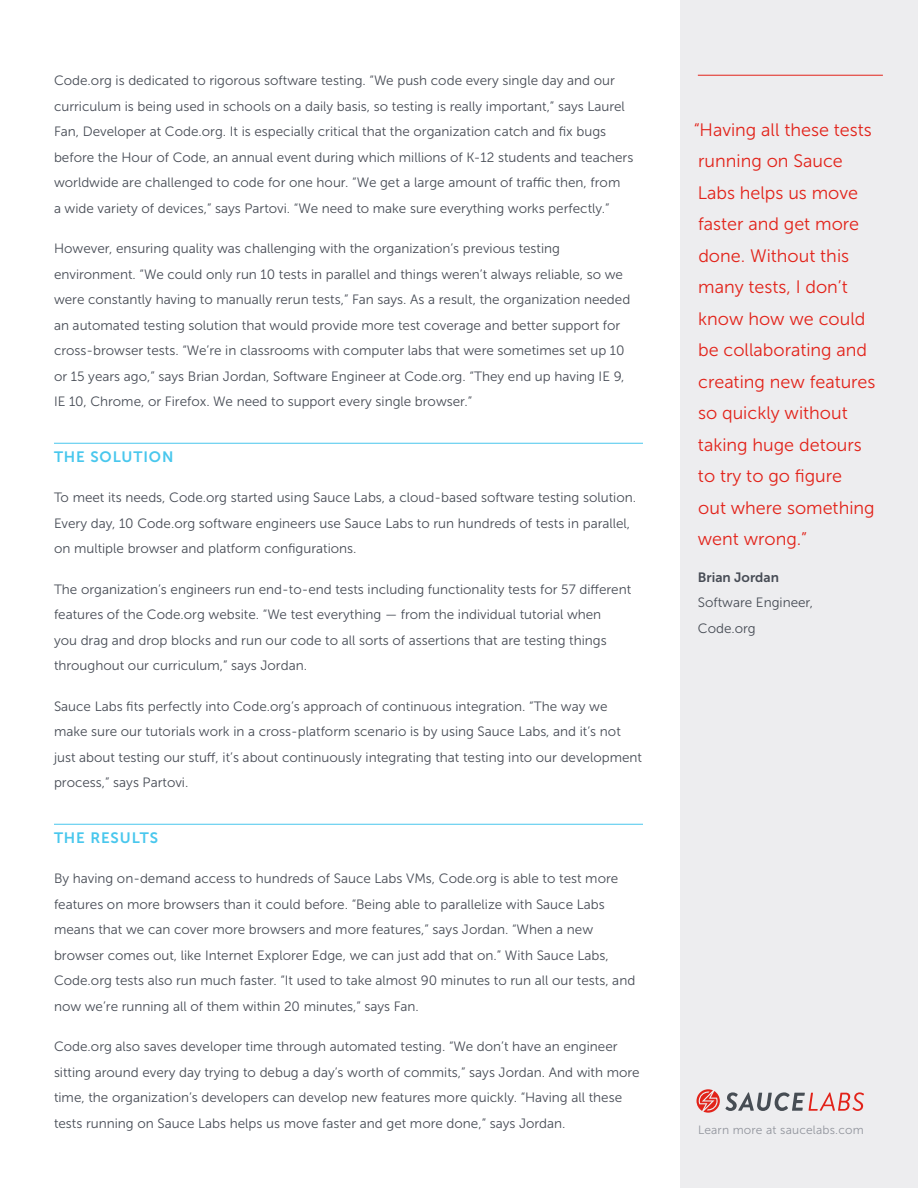
<style>
.page{position:relative;width:918px;height:1188px;background:#fff}
.page>*{position:absolute;margin:0;border:0;box-sizing:border-box;transform-origin:0 0}
.Quotes{font:18px/31.5px "Museo Sans 300";color:#e2231a}
.t1{font:15px "Museo Sans 700";letter-spacing:.06em;color:#49c7ed}
.body{font:13.5px/25.5px "Museo Sans 300";color:#474c55}
.t2{font:12px "Museo Sans 300";letter-spacing:.015em;color:#92959d}
.s1{font-family:"Museo Sans 700"}
</style>
<div class="page">
<div style="left:680px;top:0;width:238px;height:1188px;background:#ededef"></div>
<hr style="left:54px;top:443px;width:589px;height:1px;background:#49c7ed">
<hr style="left:54px;top:824px;width:589px;height:1px;background:#49c7ed">
<svg style="left:697px;top:1089px;width:167px;height:24px"></svg>
<hr style="left:698px;top:75px;width:185px;height:1px;background:#e2231a">
<p class="body" style="left:54px;top:68px;width:581px">Code.org is dedicated to rigorous software testing. “We push code every single day and our curriculum is being used in schools on a daily basis, so testing is really important,” says Laurel Fan, Developer at Code.org. It is especially critical that the organization catch and fix bugs before the Hour of Code, an annual event during which millions of K-12 students and teachers worldwide are challenged to code for one hour. “We get a large amount of traffic then, from<br>a wide variety of devices,” says Partovi. “We need to make sure everything works perfectly.”</p>
<p class="body" style="left:54px;top:236px;width:578px">However, ensuring quality was challenging with the organization’s previous testing environment. “We could only run 10 tests in parallel and things weren’t always reliable, so we were constantly having to manually rerun tests,” Fan says. As a result, the organization needed an automated testing solution that would provide more test coverage and better support for cross-browser tests. “We’re in classrooms with computer labs that were sometimes set up 10 or 15 years ago,” says Brian Jordan, Software Engineer at Code.org. “They end up having IE 9, IE 10, Chrome, or Firefox. We need to support every single browser.”</p>
<p class="t1" style="left:54px;top:448px;width:121px">THE SOLUTION</p>
<p class="body" style="left:54px;top:485px;width:584px">To meet its needs, Code.org started using Sauce Labs, a cloud-based software testing solution.<br>Every day, 10 Code.org software engineers use Sauce Labs to run hundreds of tests in parallel, on multiple browser and platform configurations.</p>
<p class="body" style="left:54px;top:576px;width:579px">The organization’s engineers run end-to-end tests including functionality tests for 57 different features of the Code.org website. “We test everything — from the individual tutorial when<br>you drag and drop blocks and run our code to all sorts of assertions that are testing things throughout our curriculum,” says Jordan.</p>
<p class="body" style="left:54px;top:693px;width:590px">Sauce Labs fits perfectly into Code.org’s approach of continuous integration. “The way we make sure our tutorials work in a cross-platform scenario is by using Sauce Labs, and it’s not just about testing our stuff, it’s about continuously integrating that testing into our development process,” says Partovi.</p>
<p class="t1" style="left:54px;top:829px;width:106px">THE RESULTS</p>
<p class="body" style="left:54px;top:866px;width:583px">By having on-demand access to hundreds of Sauce Labs VMs, Code.org is able to test more features on more browsers than it could before. “Being able to parallelize with Sauce Labs means that we can cover more browsers and more features,” says Jordan. “When a new browser comes out, like Internet Explorer Edge, we can just add that on.” With Sauce Labs, Code.org tests also run much faster. “It used to take almost 90 minutes to run all our tests, and now we’re running all of them within 20 minutes,” says Fan.</p>
<p class="body" style="left:54px;top:1034px;width:587px">Code.org also saves developer time through automated testing. “We don’t have an engineer sitting around every day trying to debug a day’s worth of commits,” says Jordan. And with more time, the organization’s developers can develop new features more quickly. “Having all these tests running on Sauce Labs helps us move faster and get more done,” says Jordan.</p>
<p class="Quotes" style="left:694px;top:114px;width:183px">“Having all these tests running on Sauce<br>Labs helps us move faster and get more done. Without this many tests, I don’t know how we could be collaborating and creating new features so quickly without taking huge detours to try to go figure<br>out where something went wrong.”</p>
<p class="body" style="left:698px;top:565px;width:117px"><span class="s1">Brian Jordan<br></span>Software Engineer,<br>Code.org</p>
<p class="t2" style="left:698px;top:1123px;width:167px">Learn more at saucelabs.com</p>
</div>
